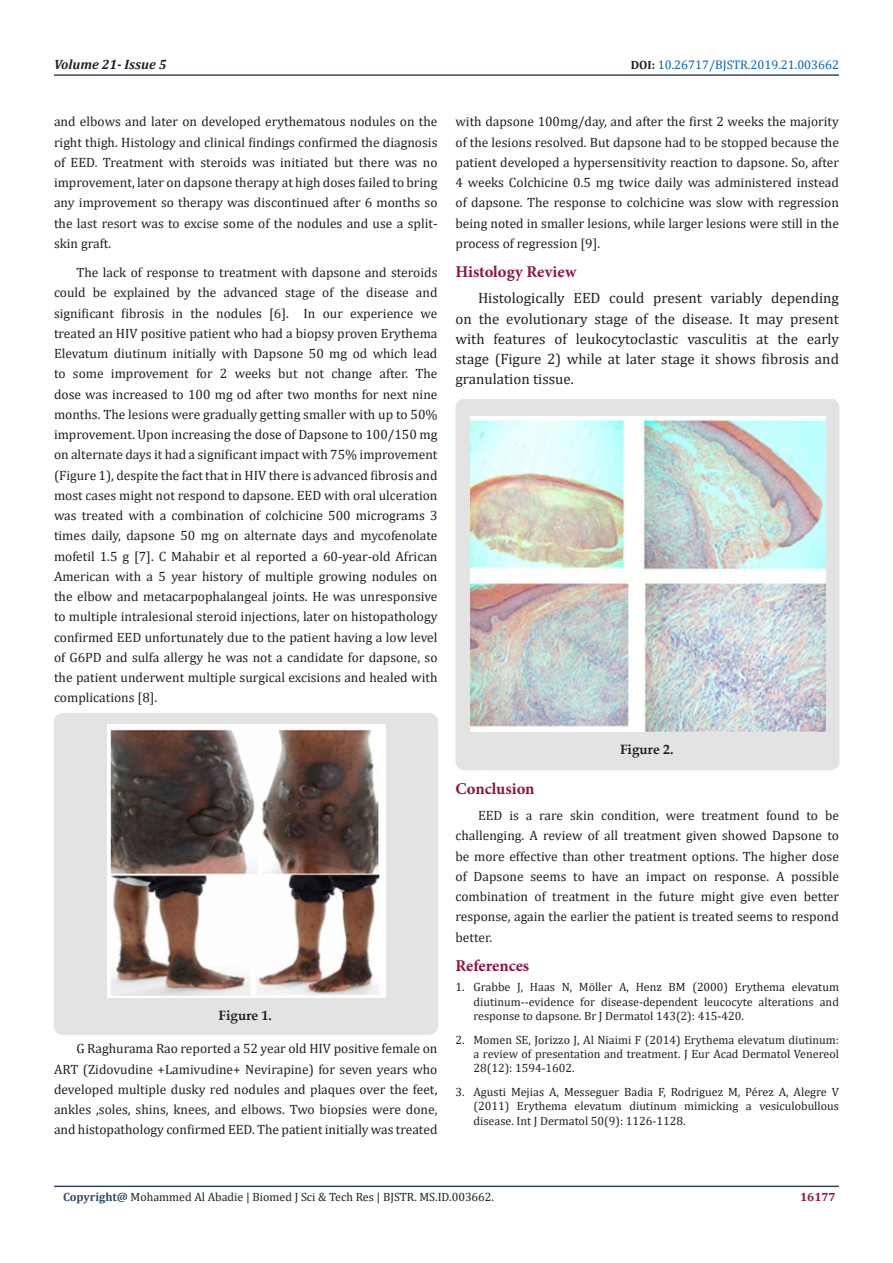
<style>
.page{position:relative;width:893px;height:1263px;background:#fff}
.page>*{position:absolute;margin:0;border:0;box-sizing:border-box;transform-origin:0 0}
.t1{font:700 16.5px "Minion Pro";color:#8f133a}
.t2{font:15px/20.2px "Cambria";color:#231f20;text-align:justify}
.t3{font:13.5px/20.2px "Cambria";color:#231f20;text-align:justify}
.t4{font:700 13.5px "Book Antiqua";color:#231f20}
.t5{font:italic 700 13.5px "Cambria";color:#231f20}
.t6{font:12.6px "Cambria";color:#0563c1}
.t7{font:12px/14.4px "Cambria";color:#231f20;text-align:justify}
.t8{font:700 12px "Cambria";color:#8f133a}
.s1{font-weight:700;font-size:12px;color:#231f20}
.s2{font-weight:700;color:#34495e}
</style>
<div class="page">
<hr style="left:54px;top:1185px;width:785px;height:2px;background:#34495e">
<hr style="left:54px;top:74px;width:785px;height:2px;background:#34495e">
<div style="left:54px;top:713px;width:384px;height:322px;background:#e3e3e3;border-radius:9px"></div>
<img style="left:107px;top:725px;width:278px;height:273px">
<div style="left:455px;top:399px;width:384px;height:371px;background:#e3e3e3;border-radius:9px"></div>
<img style="left:470px;top:416px;width:355px;height:315px">
<p class="t5" style="left:54px;top:55px;width:114px">Volume 21- Issue 5</p>
<p class="t6" style="left:631px;top:57px;width:210px"><span class="s1">DOI:</span> 10.26717/BJSTR.2019.21.003662</p>
<p class="t3" style="left:54px;top:111px;width:385px">and elbows and later on developed erythematous nodules on the right thigh. Histology and clinical findings confirmed the diagnosis of EED. Treatment with steroids was initiated but there was no improvement, later on dapsone therapy at high doses failed to bring any improvement so therapy was discontinued after 6 months so the last resort was to excise some of the nodules and use a split&shy;skin graft.</p>
<p class="t3" style="left:54px;top:262px;width:385px;text-indent:22px">The lack of response to treatment with dapsone and steroids could be explained by the advanced stage of the disease and significant fibrosis in the nodules [6]. In our experience we treated an HIV positive patient who had a biopsy proven Erythema Elevatum diutinum initially with Dapsone 50 mg od which lead to some improvement for 2 weeks but not change after. The dose was increased to 100 mg od after two months for next nine months. The lesions were gradually getting smaller with up to 50% improvement. Upon increasing the dose of Dapsone to 100/150 mg on alternate days it had a significant impact with 75% improvement (Figure 1), despite the fact that in HIV there is advanced fibrosis and most cases might not respond to dapsone. EED with oral ulceration was treated with a combination of colchicine 500 micrograms 3 times daily, dapsone 50 mg on alternate days and mycofenolate mofetil 1.5 g [7]. C Mahabir et al reported a 60-year-old African American with a 5 year history of multiple growing nodules on the elbow and metacarpophalangeal joints. He was unresponsive to multiple intralesional steroid injections, later on histopathology confirmed EED unfortunately due to the patient having a low level of G6PD and sulfa allergy he was not a candidate for dapsone, so the patient underwent multiple surgical excisions and healed with complications [8].</p>
<p class="t4" style="left:219px;top:1006px;width:55px">Figure 1.</p>
<p class="t3" style="left:54px;top:1038px;width:385px;text-indent:22px">G Raghurama Rao reported a 52 year old HIV positive female on ART (Zidovudine +Lamivudine+ Nevirapine) for seven years who developed multiple dusky red nodules and plaques over the feet, ankles ,soles, shins, knees, and elbows. Two biopsies were done, and histopathology confirmed EED. The patient initially was treated</p>
<p class="t3" style="left:455px;top:111px;width:385px">with dapsone 100mg/day, and after the first 2 weeks the majority of the lesions resolved. But dapsone had to be stopped because the patient developed a hypersensitivity reaction to dapsone. So, after 4 weeks Colchicine 0.5 mg twice daily was administered instead of dapsone. The response to colchicine was slow with regression being noted in smaller lesions, while larger lesions were still in the process of regression [9].</p>
<p class="t1" style="left:455px;top:260px;width:122px">Histology Review</p>
<p class="t2" style="left:455px;top:288px;width:385px;text-indent:22px">Histologically EED could present variably depending on the evolutionary stage of the disease. It may present with features of leukocytoclastic vasculitis at the early stage (Figure 2) while at later stage it shows fibrosis and granulation tissue.</p>
<p class="t4" style="left:620px;top:740px;width:55px">Figure 2.</p>
<p class="t1" style="left:455px;top:777px;width:81px">Conclusion</p>
<p class="t3" style="left:455px;top:805px;width:385px;text-indent:22px">EED is a rare skin condition, were treatment found to be challenging. A review of all treatment given showed Dapsone to be more effective than other treatment options. The higher dose of Dapsone seems to have an impact on response. A possible combination of treatment in the future might give even better response, again the earlier the patient is treated seems to respond better.</p>
<p class="t1" style="left:455px;top:954px;width:75px">References</p>
<p class="t7" style="left:473px;top:980px;width:367px;text-indent:-18px">1. Grabbe J, Haas N, Möller A, Henz BM (2000) Erythema elevatum diutinum--evidence for disease-dependent leucocyte alterations and response to dapsone. Br J Dermatol 143(2): 415-420.</p>
<p class="t7" style="left:473px;top:1032px;width:367px;text-indent:-18px">2. Momen SE, Jorizzo J, Al Niaimi F (2014) Erythema elevatum diutinum: a review of presentation and treatment. J Eur Acad Dermatol Venereol 28(12): 1594-1602.</p>
<p class="t7" style="left:473px;top:1084px;width:367px;text-indent:-18px">3. Agusti Mejias A, Messeguer Badia F, Rodriguez M, Pérez A, Alegre V (2011) Erythema elevatum diutinum mimicking a vesiculobullous disease. Int J Dermatol 50(9): 1126-1128.</p>
<p class="t7" style="left:63px;top:1190px;width:433px"><span class="s2">Copyright@</span> Mohammed Al Abadie | Biomed J Sci &amp; Tech Res | BJSTR. MS.ID.003662.</p>
<p class="t8" style="left:800px;top:1189px;width:37px">16177</p>
</div>
